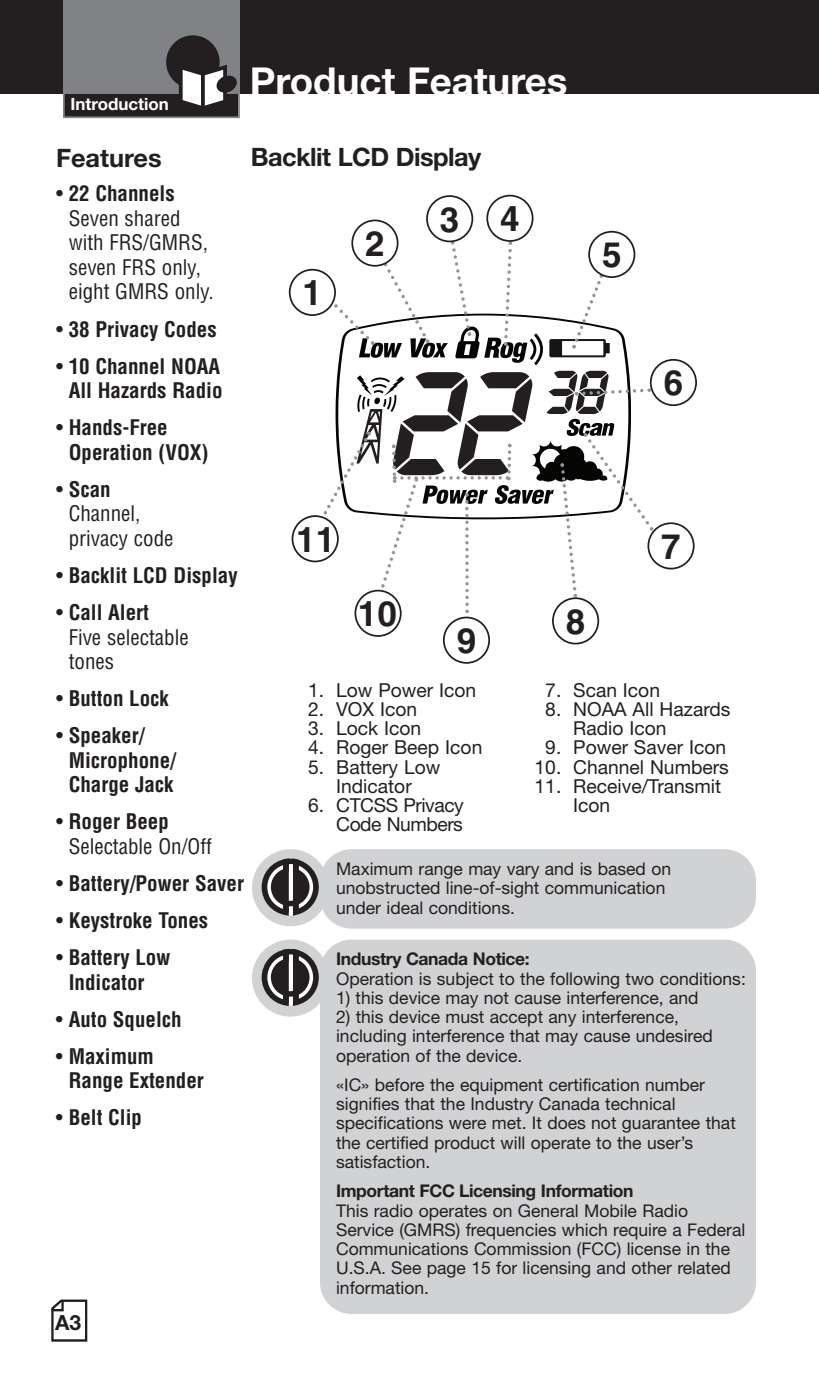
<style>
.page{position:relative;width:819px;height:1386px;background:#fff}
.page>*{position:absolute;margin:0;border:0;box-sizing:border-box;transform-origin:0 0}
.t1{font:700 38.5px "Helvetica Neue";color:#fff}
.t2{font:700 35px "Helvetica";color:#231f20}
.t3{font:700 25.2px "Helvetica Neue";letter-spacing:-.02em;color:#231f20}
.t4{font:700 25.2px "Helvetica Neue";color:#231f20}
.t5{font:700 condensed 21px/24.5px "Helvetica";color:#231f20}
.t6{font:condensed 21px/24.5px "Helvetica";color:#231f20}
.t7{font:700 21px "Helvetica Neue";color:#231f20}
.t8{font:19.25px/19.2px "Helvetica Neue";color:#231f20}
.t9{font:19.25px/19.2px "Helvetica Neue";letter-spacing:-.02em;color:#231f20;text-align:right}
.t10{font:17.5px/19.2px "Helvetica Neue";color:#231f20}
.t11{font:700 17.5px "Helvetica Neue";letter-spacing:-.02em;color:#231f20}
.t12{font:700 16.8px "Helvetica Neue";color:#fff}
.t13{font:15.4px "Helvetica";color:#231f20}
.t14{font:13.3px/16.1px "Helvetica";color:#231f20}
.t15{font:12.25px "Helvetica";color:#231f20}
.s1{font-weight:700}
.s2{font-weight:400}
</style>
<div class="page">
<div style="left:0;top:0;width:819px;height:94px;background:#231f20"></div>
<svg style="left:51px;top:1300px;width:37px;height:42px"></svg>
<div style="left:65px;top:93px;width:173px;height:23px;background:#231f20"></div>
<div style="left:63px;top:91px;width:177px;height:27px;border:2px solid #808285"></div>
<div style="left:63px;top:0;width:177px;height:94px;background:#808285"></div>
<div style="left:166px;top:35px;width:54px;height:54px;background:#231f20;border-radius:50%"></div>
<svg style="left:179px;top:65px;width:59px;height:45px"></svg>
<svg style="left:337px;top:316px;width:292px;height:55px"></svg>
<svg style="left:549px;top:275px;width:61px;height:82px"></svg>
<div style="left:320px;top:849px;width:436px;height:80px;background:#d1d2d4;border-radius:32px"></div>
<div style="left:252px;top:849px;width:77px;height:77px;background:#d1d2d4;border-radius:50%"></div>
<svg style="left:259px;top:855px;width:63px;height:64px"></svg>
<div style="left:320px;top:940px;width:436px;height:374px;background:#d1d2d4;border-radius:32px"></div>
<div style="left:252px;top:940px;width:77px;height:77px;background:#d1d2d4;border-radius:50%"></div>
<svg style="left:259px;top:945px;width:63px;height:64px"></svg>
<svg style="left:334px;top:241px;width:209px;height:124px"></svg>
<svg style="left:322px;top:371px;width:332px;height:242px"></svg>
<div style="left:289px;top:269px;width:47px;height:47px;border:4px solid #231f20;border-radius:50%"></div>
<div style="left:351px;top:220px;width:48px;height:47px;border:4px solid #231f20;border-radius:50%"></div>
<div style="left:426px;top:195px;width:47px;height:47px;border:4px solid #231f20;border-radius:50%"></div>
<div style="left:486px;top:195px;width:48px;height:47px;border:4px solid #231f20;border-radius:50%"></div>
<div style="left:588px;top:231px;width:47px;height:47px;border:4px solid #231f20;border-radius:50%"></div>
<div style="left:650px;top:359px;width:47px;height:47px;border:4px solid #231f20;border-radius:50%"></div>
<div style="left:647px;top:522px;width:48px;height:47px;border:4px solid #231f20;border-radius:50%"></div>
<div style="left:552px;top:597px;width:47px;height:47px;border:4px solid #231f20;border-radius:50%"></div>
<div style="left:443px;top:617px;width:47px;height:47px;border:4px solid #231f20;border-radius:50%"></div>
<div style="left:355px;top:590px;width:47px;height:47px;border:4px solid #231f20;border-radius:50%"></div>
<div style="left:292px;top:515px;width:47px;height:47px;border:4px solid #231f20;border-radius:50%"></div>
<h1 class="t1" style="left:250px;top:68px;width:319px">Product Features</h1>
<p class="t12" style="left:70px;top:98px;width:100px">Introduction</p>
<h3 class="t4" style="left:56px;top:149px;width:107px">Features</h3>
<h3 class="t3" style="left:251px;top:148px;width:232px">Backlit LCD Display</h3>
<p class="t6" style="left:69px;top:182px;width:147px;text-indent:-13px">• <span class="s1">22 Channels<br></span>Seven shared with FRS/GMRS, seven FRS only, eight GMRS only.</p>
<p class="t5" style="left:56px;top:317px;width:162px"><span class="s2">•</span> 38 Privacy Codes</p>
<p class="t5" style="left:56px;top:354px;width:168px;text-align:right"><span class="s2">•</span> 10 Channel NOAA<br>All Hazards Radio</p>
<p class="t5" style="left:69px;top:416px;width:141px;text-indent:-13px"><span class="s2">•</span> Hands-Free<br>Operation (VOX)</p>
<p class="t6" style="left:69px;top:477px;width:106px;text-indent:-13px">• <span class="s1">Scan<br></span>Channel, privacy code</p>
<p class="t5" style="left:56px;top:563px;width:183px"><span class="s2">•</span> Backlit LCD Display</p>
<p class="t6" style="left:69px;top:601px;width:122px;text-indent:-13px">• <span class="s1">Call Alert<br></span>Five selectable tones</p>
<p class="t5" style="left:56px;top:687px;width:114px"><span class="s2">•</span> Button Lock</p>
<p class="t5" style="left:69px;top:724px;width:109px;text-indent:-13px"><span class="s2">•</span> Speaker/<br>Microphone/<br>Charge Jack</p>
<p class="t6" style="left:69px;top:810px;width:145px;text-indent:-13px">• <span class="s1">Roger Beep<br></span>Selectable On/Off</p>
<p class="t5" style="left:56px;top:871px;width:189px"><span class="s2">•</span> Battery/Power Saver</p>
<p class="t5" style="left:56px;top:909px;width:154px"><span class="s2">•</span> Keystroke Tones</p>
<p class="t5" style="left:69px;top:946px;width:103px;text-indent:-13px"><span class="s2">•</span> Battery Low<br>Indicator</p>
<p class="t5" style="left:56px;top:1007px;width:127px"><span class="s2">•</span> Auto Squelch</p>
<p class="t5" style="left:69px;top:1044px;width:137px;text-indent:-13px"><span class="s2">•</span> Maximum<br>Range Extender</p>
<p class="t5" style="left:56px;top:1106px;width:88px"><span class="s2">•</span> Belt Clip</p>
<p class="t13" style="left:285px;top:138px;width:68px">Operation</p>
<p class="t13" style="left:409px;top:157px;width:75px">Assistance</p>
<h2 class="t2" style="left:440px;top:206px;width:81px">3 4</h2>
<h2 class="t2" style="left:365px;top:231px;width:21px">2</h2>
<h2 class="t2" style="left:602px;top:242px;width:21px">5</h2>
<h2 class="t2" style="left:303px;top:280px;width:21px">1</h2>
<h2 class="t2" style="left:664px;top:370px;width:21px">6</h2>
<h2 class="t2" style="left:296px;top:526px;width:40px">11</h2>
<h2 class="t2" style="left:661px;top:534px;width:21px">7</h2>
<h2 class="t2" style="left:358px;top:601px;width:40px">10</h2>
<h2 class="t2" style="left:566px;top:609px;width:21px">8</h2>
<h2 class="t2" style="left:457px;top:628px;width:21px">9</h2>
<p class="t14" style="left:169px;top:628px;width:28px">Intro</p>
<p class="t8" style="left:545px;top:682px;width:116px">7. Scan Icon</p>
<p class="t8" style="left:573px;top:701px;width:159px;text-indent:-28px">8. NOAA All Hazards<br>Radio Icon</p>
<p class="t8" style="left:545px;top:740px;width:182px">9. Power Saver Icon</p>
<p class="t8" style="left:535px;top:759px;width:196px">10. Channel Numbers</p>
<p class="t8" style="left:573px;top:778px;width:149px;text-indent:-39px">11. Receive/Transmit<br>Icon</p>
<p class="t8" style="left:308px;top:682px;width:170px">1. Low Power Icon</p>
<p class="t8" style="left:308px;top:701px;width:111px">2. VOX Icon</p>
<p class="t8" style="left:308px;top:720px;width:114px">3. Lock Icon</p>
<p class="t8" style="left:308px;top:740px;width:176px">4. Roger Beep Icon</p>
<p class="t8" style="left:308px;top:759px;width:134px;text-align:center">5. Battery Low<br>Indicator</p>
<p class="t9" style="left:308px;top:797px;width:157px">6. CTCSS Privacy<br>Code Numbers</p>
<p class="t14" style="left:362px;top:718px;width:66px">Customer<br>Assistance</p>
<p class="t15" style="left:116px;top:783px;width:93px">Secondary Icons</p>
<p class="t10" style="left:336px;top:861px;width:337px">Maximum range may vary and is based on unobstructed line-of-sight communication under ideal conditions.</p>
<p class="t15" style="left:116px;top:873px;width:93px">Secondary Icons</p>
<p class="t11" style="left:336px;top:953px;width:195px">Industry Canada Notice:</p>
<p class="t10" style="left:336px;top:970px;width:411px">Operation is subject to the following two conditions:</p>
<p class="t10" style="left:336px;top:990px;width:364px">1) this device may not cause interference, and</p>
<p class="t10" style="left:336px;top:1009px;width:378px">2) this device must accept any interference, including interference that may cause undesired operation of the device.</p>
<p class="t10" style="left:336px;top:1077px;width:401px">«IC» before the equipment certification number signifies that the Industry Canada technical specifications were met. It does not guarantee that the certified product will operate to the user’s satisfaction.</p>
<p class="t11" style="left:336px;top:1185px;width:299px">Important FCC Licensing Information</p>
<p class="t10" style="left:336px;top:1202px;width:411px">This radio operates on General Mobile Radio Service (GMRS) frequencies which require a Federal Communications Commission (FCC) license in the U.S.A. See page 15 for licensing and other related information.</p>
<p class="t7" style="left:55px;top:1315px;width:28px">A3</p>
</div>
